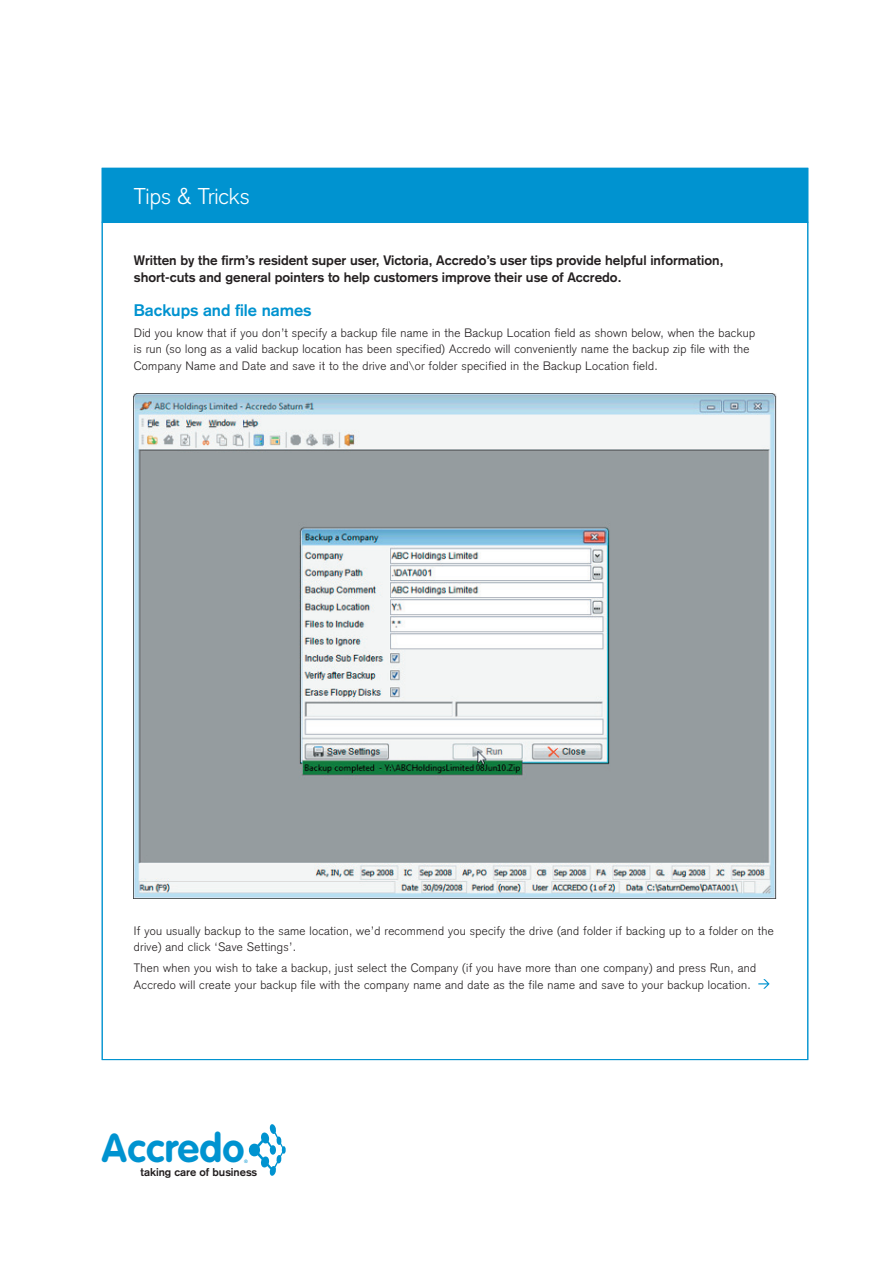
<style>
.page{position:relative;width:893px;height:1263px;background:#fff}
.page>*{position:absolute;margin:0;border:0;box-sizing:border-box;transform-origin:0 0}
.t1{font:700 39.6px "VAG Rounded";letter-spacing:.01em;color:#0093d0}
.t2{font:300 22.5px "Akzidenz Grotesk";color:#fff}
.t3{font:700 16.5px "Akzidenz Grotesk";color:#0093d0}
.t4{font:700 13.5px/16.5px "Akzidenz Grotesk";color:#231f20}
.t5{font:300 12px/16.5px "Akzidenz Grotesk";letter-spacing:.025em;color:#231f20}
.t6{font:700 11.1px "Akzidenz Grotesk";color:#231f20}
.t7{font:4.65px "Akzidenz Grotesk";color:#0093d0}
</style>
<div class="page">
<div style="left:102px;top:168px;width:706px;height:55px;background:#0093d0"></div>
<svg style="left:758px;top:979px;width:11px;height:10px"></svg>
<svg style="left:248px;top:1124px;width:38px;height:52px"></svg>
<img style="left:133px;top:393px;width:643px;height:505px">
<h2 class="t2" style="left:134px;top:183px;width:117px">Tips &amp; Tricks</h2>
<p class="t4" style="left:134px;top:252px;width:591px">Written by the firm’s resident super user, Victoria, Accredo’s user tips provide helpful information, short-cuts and general pointers to help customers improve their use of Accredo.</p>
<h3 class="t3" style="left:134px;top:300px;width:179px">Backups and file names</h3>
<p class="t5" style="left:134px;top:324px;width:623px">Did you know that if you don’t specify a backup file name in the Backup Location field as shown below, when the backup is run (so long as a valid backup location has been specified) Accredo will conveniently name the backup zip file with the<br>Company Name and Date and save it to the drive and\or folder specified in the Backup Location field.</p>
<p class="t5" style="left:134px;top:923px;width:641px">If you usually backup to the same location, we’d recommend you specify the drive (and folder if backing up to a folder on the drive) and click ‘Save Settings’.</p>
<p class="t5" style="left:134px;top:960px;width:624px">Then when you wish to take a backup, just select the Company (if you have more than one company) and press Run, and<br>Accredo will create your backup file with the company name and date as the file name and save to your backup location.</p>
<h1 class="t1" style="left:102px;top:1125px;width:144px">Accredo</h1>
<p class="t7" style="left:244px;top:1158px;width:5px">®</p>
<p class="t6" style="left:141px;top:1165px;width:118px">taking care of business</p>
</div>
